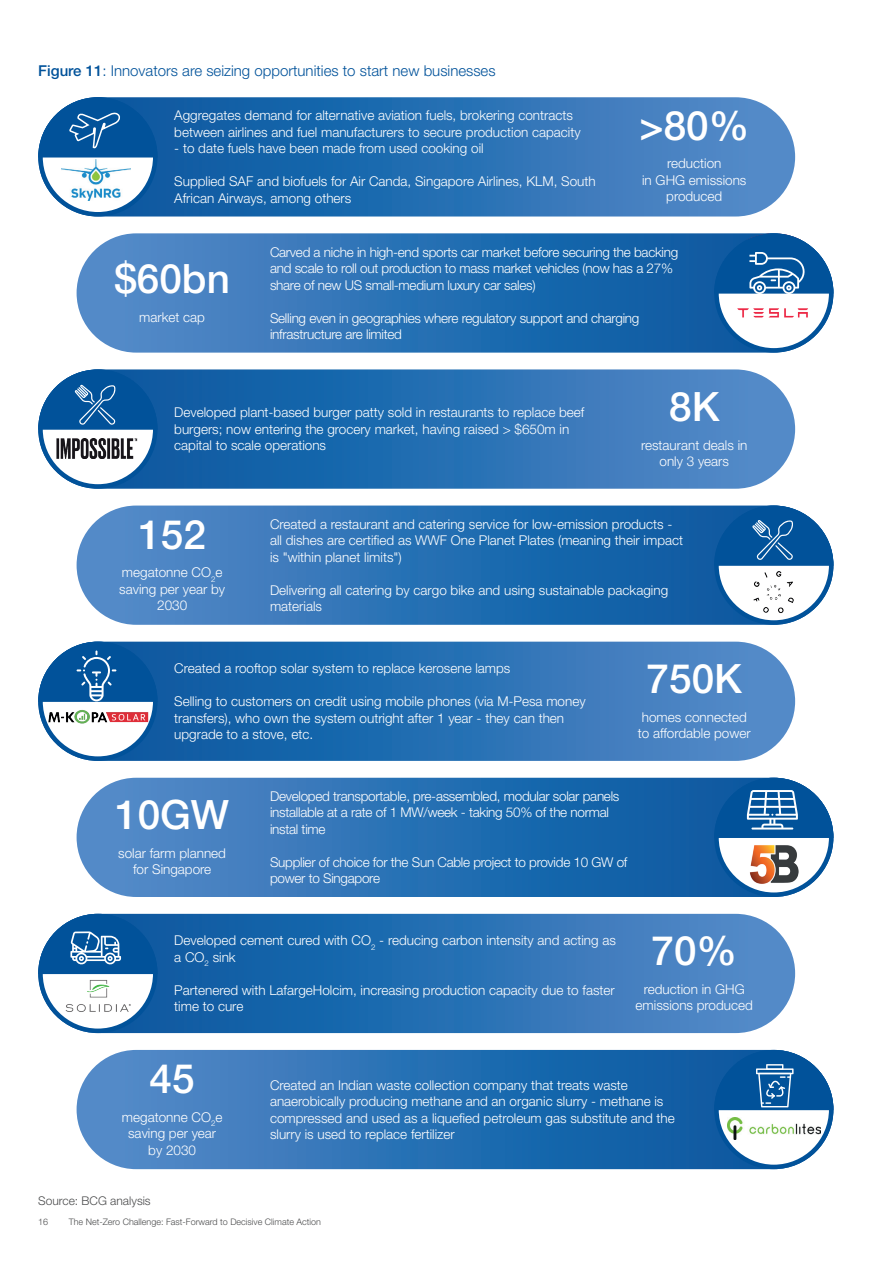
<style>
.page{position:relative;width:893px;height:1263px;background:#fff}
.page>*{position:absolute;margin:0;border:0;box-sizing:border-box;transform-origin:0 0}
.t1{font:500 40.5px "Helvetica Neue LT Pro";color:#fff}
.t2{font:300 15px "Helvetica Neue LT Pro";color:#01529a}
.t3{font:300 13.5px/16.5px "Helvetica Neue LT Pro";color:#fff}
.t4{font:300 13.5px/16.5px "Helvetica Neue LT Pro";letter-spacing:-.02em;color:#fff}
.t5{font:300 12px "Helvetica Neue LT Pro";color:#4b4c4d}
.t6{font:300 9px "Helvetica Neue LT Pro";color:#4b4c4d}
.s1{font-weight:500}
</style>
<div class="page">
<div style="left:38px;top:97px;width:757px;height:119px;background:linear-gradient(to right,#005099,#558cca);border-radius:60px"></div>
<svg style="left:41px;top:100px;width:114px;height:114px"></svg>
<img style="left:61px;top:160px;width:69px;height:41px">
<div style="left:38px;top:97px;width:119px;height:119px;border:4px solid #01529a;border-radius:50%"></div>
<svg style="left:38px;top:97px;width:119px;height:60px;background:#286ca9"></svg>
<div style="left:77px;top:233px;width:756px;height:120px;background:linear-gradient(to right,#548cca,#00519a);border-radius:60px"></div>
<svg style="left:716px;top:236px;width:115px;height:114px"></svg>
<img style="left:719px;top:294px;width:110px;height:34px">
<div style="left:714px;top:233px;width:119px;height:120px;border:4px solid #01529a;border-radius:50%"></div>
<svg style="left:714px;top:233px;width:119px;height:61px;background:#3374ae"></svg>
<div style="left:77px;top:1050px;width:756px;height:119px;background:linear-gradient(to right,#558cca,#005099);border-radius:60px"></div>
<svg style="left:716px;top:1052px;width:115px;height:115px"></svg>
<img style="left:727px;top:1117px;width:93px;height:22px">
<div style="left:714px;top:1050px;width:119px;height:119px;border:4px solid #01529a;border-radius:50%"></div>
<svg style="left:714px;top:1050px;width:119px;height:60px;background:#2a6daa"></svg>
<div style="left:38px;top:642px;width:757px;height:119px;background:linear-gradient(to right,#00539b,#538bc9);border-radius:60px"></div>
<div style="left:41px;top:644px;width:114px;height:115px;background:#fff;border-radius:50%"></div>
<img style="left:46px;top:710px;width:104px;height:14px">
<div style="left:38px;top:642px;width:119px;height:119px;border:4px solid #01529a;border-radius:50%"></div>
<svg style="left:38px;top:642px;width:119px;height:60px;background:#296daa"></svg>
<div style="left:38px;top:914px;width:757px;height:119px;background:linear-gradient(to right,#00529a,#548bca);border-radius:60px"></div>
<svg style="left:41px;top:916px;width:114px;height:115px"></svg>
<img style="left:57px;top:974px;width:82px;height:53px">
<div style="left:38px;top:914px;width:119px;height:119px;border:4px solid #01529a;border-radius:50%"></div>
<svg style="left:38px;top:914px;width:119px;height:60px;background:#3273ad"></svg>
<div style="left:38px;top:369px;width:757px;height:120px;background:linear-gradient(to right,#00529a,#538bca);border-radius:60px"></div>
<div style="left:41px;top:372px;width:114px;height:114px;background:#fff;border-radius:50%"></div>
<img style="left:56px;top:439px;width:82px;height:19px">
<div style="left:38px;top:369px;width:119px;height:120px;border:4px solid #01529a;border-radius:50%"></div>
<svg style="left:38px;top:369px;width:119px;height:61px;background:#2a6daa"></svg>
<div style="left:77px;top:505px;width:756px;height:120px;background:linear-gradient(to right,#558cca,#00509a);border-radius:60px"></div>
<div style="left:716px;top:508px;width:115px;height:114px;background:#fff;border-radius:50%"></div>
<img style="left:743px;top:571px;width:62px;height:52px">
<div style="left:714px;top:505px;width:119px;height:120px;border:4px solid #01529a;border-radius:50%"></div>
<svg style="left:714px;top:505px;width:119px;height:61px;background:#296daa"></svg>
<div style="left:77px;top:778px;width:756px;height:119px;background:linear-gradient(to right,#558cca,#005099);border-radius:60px"></div>
<div style="left:716px;top:780px;width:115px;height:115px;background:#fff;border-radius:50%"></div>
<img style="left:747px;top:845px;width:54px;height:41px">
<div style="left:714px;top:778px;width:119px;height:119px;border:4px solid #01529a;border-radius:50%"></div>
<svg style="left:714px;top:778px;width:119px;height:60px"></svg>
<p class="t2" style="left:38px;top:62px;width:459px"><span class="s1">Figure 11</span>: Innovators are seizing opportunities to start new businesses</p>
<p class="t3" style="left:174px;top:107px;width:408px">Aggregates demand for alternative aviation fuels, brokering contracts between airlines and fuel manufacturers to secure production capacity</p>
<p class="t3" style="left:174px;top:140px;width:311px">- to date fuels have been made from used cooking oil</p>
<p class="t3" style="left:174px;top:173px;width:423px">Supplied SAF and biofuels for Air Canda, Singapore Airlines, KLM, South<br>African Airways, among others</p>
<h1 class="t1" style="left:639px;top:101px;width:111px">&gt;80%</h1>
<p class="t3" style="left:642px;top:155px;width:106px;text-align:center">reduction<br>in GHG emissions produced</p>
<h1 class="t1" style="left:114px;top:254px;width:117px">$60bn</h1>
<p class="t3" style="left:139px;top:308px;width:67px">market cap</p>
<p class="t4" style="left:270px;top:243px;width:410px">Carved a niche in high-end sports car market before securing the backing and scale to roll out production to mass market vehicles (now has a 27% share of new US small-medium luxury car sales)</p>
<p class="t4" style="left:270px;top:309px;width:371px">Selling even in geographies where regulatory support and charging infrastructure are limited</p>
<p class="t3" style="left:174px;top:404px;width:412px">Developed plant-based burger patty sold in restaurants to replace beef burgers; now entering the grocery market, having raised &gt; $650m in capital to scale operations</p>
<h1 class="t1" style="left:669px;top:382px;width:52px">8K</h1>
<p class="t3" style="left:641px;top:436px;width:108px;text-align:center">restaurant deals in only 3 years</p>
<h1 class="t1" style="left:138px;top:510px;width:69px">152</h1>
<p class="t3" style="left:119px;top:564px;width:107px;text-align:center">megatonne CO<sub>2</sub>e saving per year by<br>2030</p>
<p class="t3" style="left:270px;top:515px;width:415px">Created a restaurant and catering service for low-emission products - all dishes are certified as WWF One Planet Plates (meaning their impact is "within planet limits")</p>
<p class="t3" style="left:270px;top:581px;width:400px">Delivering all catering by cargo bike and using sustainable packaging materials</p>
<p class="t3" style="left:174px;top:660px;width:338px">Created a rooftop solar system to replace kerosene lamps</p>
<p class="t3" style="left:174px;top:693px;width:413px">Selling to customers on credit using mobile phones (via M-Pesa money transfers), who own the system outright after 1 year - they can then upgrade to a stove, etc.</p>
<h1 class="t1" style="left:647px;top:654px;width:97px">750K</h1>
<p class="t3" style="left:638px;top:708px;width:114px">homes connected to affordable power</p>
<h1 class="t1" style="left:115px;top:790px;width:116px">10GW</h1>
<p class="t3" style="left:118px;top:844px;width:109px;text-align:center">solar farm planned for Singapore</p>
<p class="t4" style="left:270px;top:787px;width:351px">Developed transportable, pre-assembled, modular solar panels installable at a rate of 1 MW/week - taking 50% of the normal instal time</p>
<p class="t4" style="left:270px;top:853px;width:359px">Supplier of choice for the Sun Cable project to provide 10 GW of power to Singapore</p>
<p class="t3" style="left:174px;top:932px;width:443px">Developed cement cured with CO<sub>2</sub> - reducing carbon intensity and acting as a CO<sub>2</sub> sink</p>
<p class="t3" style="left:174px;top:981px;width:442px">Partenered with LafargeHolcim, increasing production capacity due to faster time to cure</p>
<h1 class="t1" style="left:651px;top:927px;width:87px">70%</h1>
<p class="t3" style="left:636px;top:980px;width:119px;text-align:center">reduction in GHG emissions produced</p>
<h1 class="t1" style="left:150px;top:1054px;width:47px">45</h1>
<p class="t3" style="left:122px;top:1108px;width:102px;text-align:center">megatonne CO<sub>2</sub>e saving per year by 2030</p>
<p class="t5" style="left:38px;top:1194px;width:114px">Source: BCG analysis</p>
<p class="t3" style="left:270px;top:1076px;width:406px">Created an Indian waste collection company that treats waste anaerobically producing methane and an organic slurry - methane is compressed and used as a liquefied petroleum gas substitute and the slurry is used to replace fertilizer</p>
<p class="t6" style="left:38px;top:1216px;width:12px">16</p>
<p class="t6" style="left:69px;top:1216px;width:254px">The Net-Zero Challenge: Fast-Forward to Decisive Climate Action</p>
</div>
